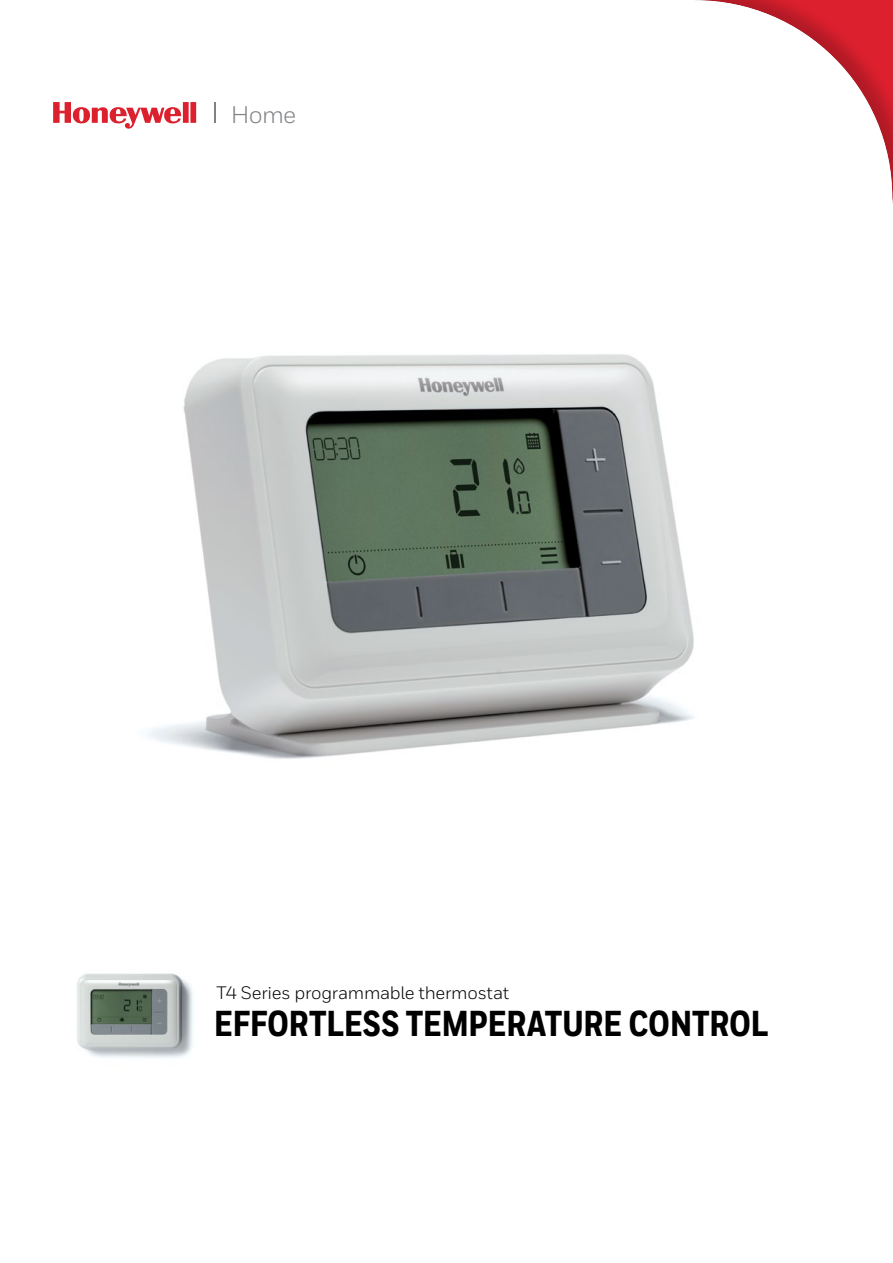
<style>
.page{position:relative;width:893px;height:1263px;background:#fff}
.page>*{position:absolute;margin:0;border:0;box-sizing:border-box;transform-origin:0 0}
.t1{font:800 36px "Honeywell Cond";color:#000}
.t2{font:24px "Honeywell Sans";color:#808285}
.t3{font:18px "Honeywell Sans";letter-spacing:-.015em;color:#000}
</style>
<div class="page">
<svg style="left:53px;top:102px;width:143px;height:27px"></svg>
<hr style="left:214px;top:102px;width:2px;height:21px;background:#808285">
<div style="left:591px;top:0;width:302px;height:319px;background:#000;opacity:.2"></div>
<img style="left:77px;top:973px;width:116px;height:85px">
<img style="left:148px;top:354px;width:546px;height:405px">
<h2 class="t2" style="left:231px;top:100px;width:67px">Home</h2>
<p class="t3" style="left:217px;top:982px;width:294px">T4 Series programmable thermostat</p>
<h1 class="t1" style="left:214px;top:1001px;width:556px">EFFORTLESS TEMPERATURE CONTROL</h1>
</div>
